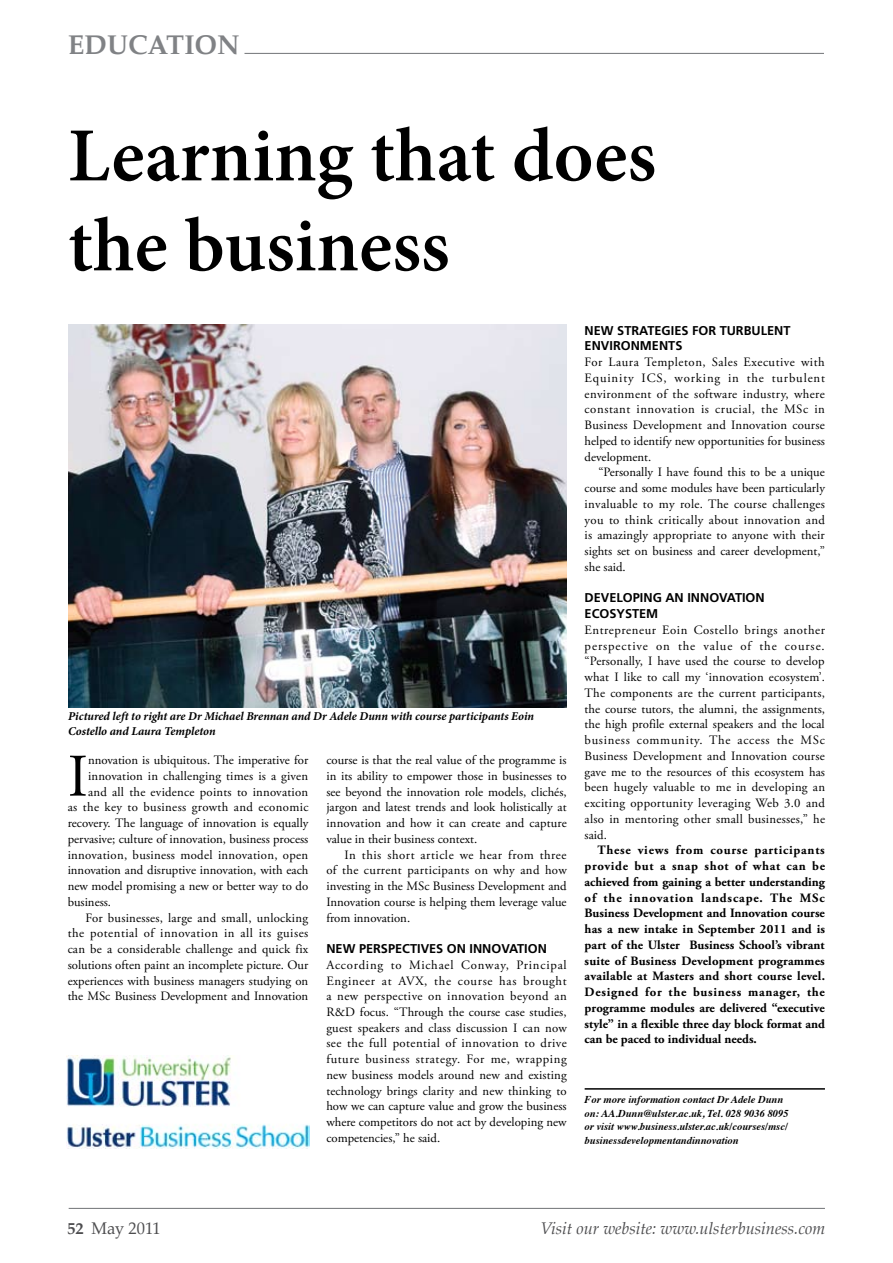
<style>
.page{position:relative;width:893px;height:1263px;background:#fff}
.page>*{position:absolute;margin:0;border:0;box-sizing:border-box;transform-origin:0 0}
.t1{font:600 76.5px/90px "Minion Pro";color:#000}
.t2{font:60.3px "Adobe Garamond Pro";color:#000}
.t3{font:700 27px "Palatino";color:#808285}
.t4{font:italic 16.5px "Palatino";color:#4d4d4f}
.t5{font:16.5px "Palatino";color:#4d4d4f}
.t6{font:12.75px/15.8px "Adobe Garamond Pro";color:#000;text-align:justify}
.t7{font:700 12.75px/15.8px "Adobe Garamond Pro";color:#000;text-align:justify}
.t8{font:700 12.75px/15.8px "Frutiger";color:#000}
.t9{font:12.75px "Adobe Garamond Pro";letter-spacing:.02em;color:#000}
.t10{font:12.75px "Adobe Garamond Pro";letter-spacing:.025em;color:#000}
.t11{font:12.75px "Adobe Garamond Pro";letter-spacing:.04em;color:#000}
.t12{font:12.75px "Adobe Garamond Pro";letter-spacing:.03em;color:#000}
.t13{font:italic 700 12px/15px "Minion Pro";letter-spacing:-.005em;color:#000}
.t14{font:italic 700 10.5px/13.5px "Times";color:#000}
.s1{font-weight:700}
</style>
<div class="page">
<hr style="left:244px;top:53px;width:631px;height:1px;background:#808285">
<hr style="left:585px;top:1088px;width:240px;height:2px;background:#000">
<hr style="left:69px;top:1208px;width:756px;height:1px;background:#808285">
<div style="left:825px;top:29px;width:68px;height:48px;background:#fff"></div>
<img style="left:67px;top:1056px;width:242px;height:93px">
<img style="left:68px;top:324px;width:499px;height:383px">
<h3 class="t3" style="left:68px;top:22px;width:173px">EDUCATION</h3>
<h1 class="t1" style="left:68px;top:110px;width:590px">Learning that does the business</h1>
<p class="t13" style="left:68px;top:708px;width:468px">Pictured left to right are Dr Michael Brennan and Dr Adele Dunn with course participants Eoin<br>Costello and Laura Templeton</p>
<h2 class="t2" style="left:68px;top:740px;width:22px">I</h2>
<p class="t6" style="left:88px;top:753px;width:222px">nnovation is ubiquitous. The imperative for</p>
<p class="t6" style="left:88px;top:768px;width:222px">innovation in challenging times is a given</p>
<p class="t9" style="left:88px;top:784px;width:222px">and all the evidence points to innovation</p>
<p class="t12" style="left:68px;top:800px;width:242px">as the key to business growth and economic</p>
<p class="t6" style="left:68px;top:815px;width:242px">recovery. The language of innovation is equally</p>
<p class="t6" style="left:68px;top:831px;width:242px">pervasive; culture of innovation, business process</p>
<p class="t10" style="left:68px;top:847px;width:242px">innovation, business model innovation, open</p>
<p class="t6" style="left:68px;top:863px;width:242px">innovation and disruptive innovation, with each</p>
<p class="t6" style="left:68px;top:878px;width:242px">new model promising a new or better way to do</p>
<p class="t6" style="left:68px;top:894px;width:45px">business.</p>
<p class="t9" style="left:85px;top:910px;width:224px">For businesses, large and small, unlocking</p>
<p class="t11" style="left:68px;top:925px;width:242px">the potential of innovation in all its guises</p>
<p class="t6" style="left:68px;top:941px;width:242px">can be a considerable challenge and quick fix</p>
<p class="t6" style="left:68px;top:957px;width:242px">solutions often paint an incomplete picture. Our</p>
<p class="t6" style="left:68px;top:973px;width:242px">experiences with business managers studying on</p>
<p class="t6" style="left:68px;top:989px;width:242px">the MSc Business Development and Innovation</p>
<p class="t6" style="left:326px;top:752px;width:242px">course is that the real value of the programme is in its ability to empower those in businesses to see beyond the innovation role models, clichés, jargon and latest trends and look holistically at innovation and how it can create and capture value in their business context.</p>
<p class="t6" style="left:326px;top:847px;width:242px;text-indent:18px">In this short article we hear from three of the current participants on why and how investing in the MSc Business Development and Innovation course is helping them leverage value from innovation.</p>
<p class="t8" style="left:326px;top:940px;width:220px">NEW PERSPECTIVES ON INNOVATION</p>
<p class="t6" style="left:326px;top:957px;width:242px">According to Michael Conway, Principal Engineer at AVX, the course has brought a new perspective on innovation beyond an R&amp;D focus. “Through the course case studies, guest speakers and class discussion I can now see the full potential of innovation to drive future business strategy. For me, wrapping new business models around new and existing technology brings clarity and new thinking to how we can capture value and grow the business where competitors do not act by developing new competencies,” he said.</p>
<p class="t8" style="left:585px;top:322px;width:207px">NEW STRATEGIES FOR TURBULENT<br>ENVIRONMENTS</p>
<p class="t6" style="left:585px;top:355px;width:242px">For Laura Templeton, Sales Executive with Equinity ICS, working in the turbulent environment of the software industry, where constant innovation is crucial, the MSc in Business Development and Innovation course helped to identify new opportunities for business development.</p>
<p class="t6" style="left:585px;top:465px;width:242px;text-indent:14px">“Personally I have found this to be a unique course and some modules have been particularly invaluable to my role. The course challenges you to think critically about innovation and is amazingly appropriate to anyone with their sights set on business and career development,” she said.</p>
<p class="t8" style="left:585px;top:590px;width:180px">DEVELOPING AN INNOVATION<br>ECOSYSTEM</p>
<p class="t6" style="left:585px;top:622px;width:242px">Entrepreneur Eoin Costello brings another perspective on the value of the course. “Personally, I have used the course to develop what I like to call my ‘innovation ecosystem’.<br>The components are the current participants, the course tutors, the alumni, the assignments, the high profile external speakers and the local business community. The access the MSc Business Development and Innovation course gave me to the resources of this ecosystem has been hugely valuable to me in developing an exciting opportunity leveraging Web 3.0 and also in mentoring other small businesses,” he said.</p>
<p class="t7" style="left:585px;top:843px;width:242px;text-indent:13px">These views from course participants provide but a snap shot of what can be achieved from gaining a better understanding of the innovation landscape. The MSc Business Development and Innovation course has a new intake in September 2011 and is part of the Ulster Business School’s vibrant suite of Business Development programmes available at Masters and short course level.<br>Designed for the business manager, the programme modules are delivered “executive style” in a flexible three day block format and can be paced to individual needs.</p>
<p class="t14" style="left:585px;top:1092px;width:206px">For more information contact Dr Adele Dunn on: AA.Dunn@ulster.ac.uk, Tel. 028 9036 8095 or visit www.business.ulster.ac.uk/courses/msc/ businessdevelopmentandinnovation</p>
<p class="t5" style="left:67px;top:1215px;width:95px"><span class="s1">52</span> May 2011</p>
<p class="t4" style="left:540px;top:1215px;width:286px">Visit our website: www.ulsterbusiness.com</p>
</div>
